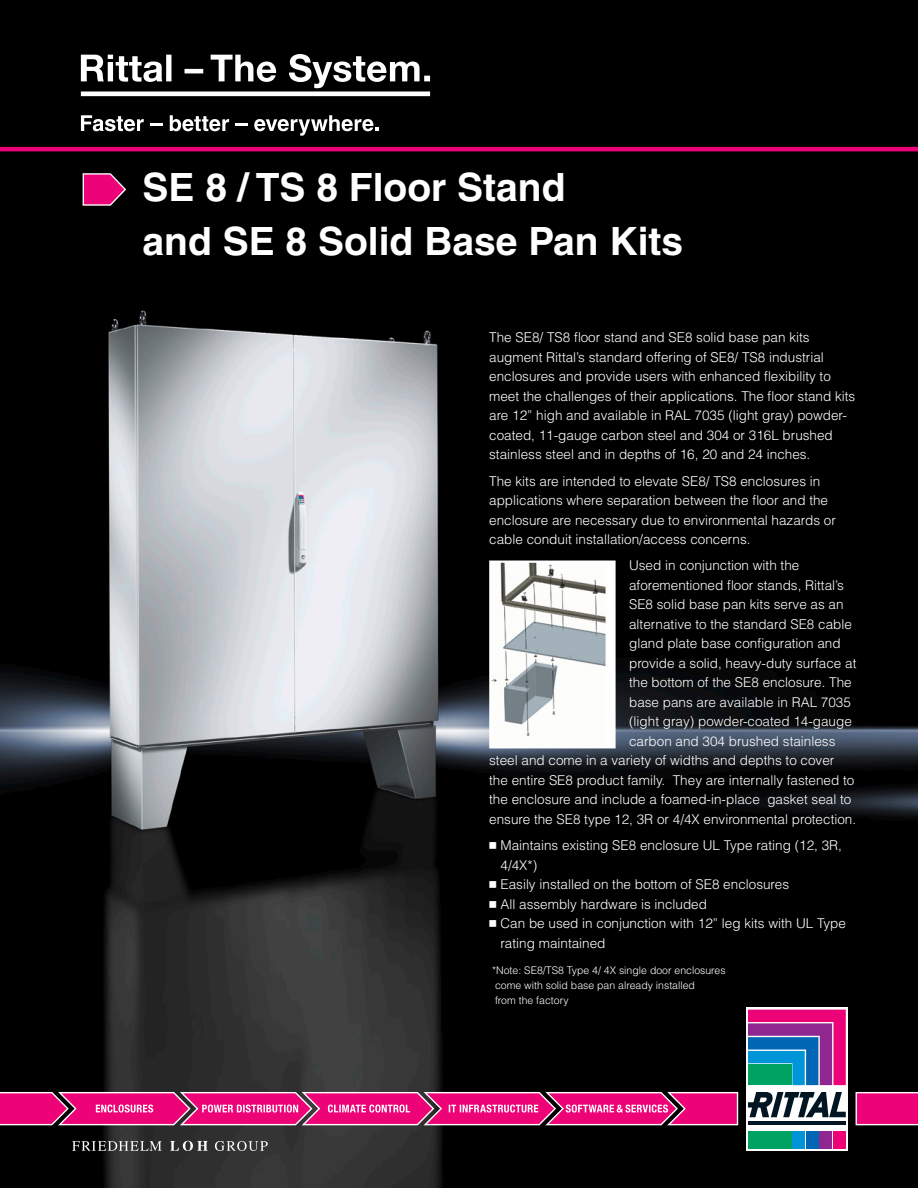
<style>
.page{position:relative;width:918px;height:1188px;background:#fff}
.page>*{position:absolute;margin:0;border:0;box-sizing:border-box;transform-origin:0 0}
.t1{font:700 39px/54px "Helvetica LT Std";color:#fff}
.t2{font:300 13.5px/19.5px "Helvetica LT Std";color:#fff}
.t3{font:300 10.5px/15px "Helvetica LT Std";color:#fff}
.s1{font-family:"Neue Helvetica For Rittal";font-weight:400}
</style>
<div class="page">
<img style="left:0;top:0;width:918px;height:1188px">
<svg style="left:83px;top:173px;width:43px;height:33px"></svg>
<svg style="left:81px;top:54px;width:349px;height:42px"></svg>
<svg style="left:81px;top:115px;width:63px;height:16px"></svg>
<svg style="left:150px;top:124px;width:12px;height:2px"></svg>
<svg style="left:170px;top:115px;width:59px;height:16px"></svg>
<svg style="left:236px;top:124px;width:12px;height:2px"></svg>
<svg style="left:254px;top:115px;width:125px;height:21px"></svg>
<svg style="left:72px;top:1141px;width:196px;height:10px;background:#616161"></svg>
<div style="left:746px;top:1008px;width:102px;height:143px;background:#fff"></div>
<hr style="left:748px;top:1121px;width:98px;height:4px;background:#011622">
<svg style="left:748px;top:1092px;width:98px;height:25px"></svg>
<div style="left:748px;top:1131px;width:43px;height:18px;background:#00a261"></div>
<div style="left:792px;top:1131px;width:13px;height:18px;background:#0095d9"></div>
<div style="left:806px;top:1131px;width:12px;height:18px;background:#0166b3"></div>
<div style="left:820px;top:1131px;width:12px;height:18px;background:#90268f"></div>
<svg style="left:748px;top:1010px;width:98px;height:75px;background:#72569b"></svg>
<div style="left:833px;top:1131px;width:13px;height:18px;background:#ed0277"></div>
<svg style="left:856px;top:1092px;width:62px;height:33px;background:#ee1882"></svg>
<svg style="left:0;top:1092px;width:738px;height:33px;background:#e52d89"></svg>
<hr style="left:0;top:147px;width:918px;height:4px;background:#ed0277">
<img style="left:492px;top:564px;width:121px;height:181px">
<div style="left:489px;top:561px;width:127px;height:187px;border:2px solid #fff"></div>
<p class="t1" style="left:143px;top:160px;width:542px">SE 8 / TS 8 Floor Stand<br>and SE 8 Solid Base Pan Kits</p>
<p class="t2" style="left:489px;top:328px;width:368px">The SE8/ TS8 floor stand and SE8 solid base pan kits augment Rittal’s standard offering of SE8/ TS8 industrial enclosures and provide users with enhanced flexibility to meet the challenges of their applications. The floor stand kits are 12” high and available in RAL 7035 (light gray) powder&shy;coated, 11-gauge carbon steel and 304 or 316L brushed stainless steel and in depths of 16, 20 and 24 inches.</p>
<p class="t2" style="left:489px;top:471px;width:348px">The kits are intended to elevate SE8/ TS8 enclosures in applications where separation between the floor and the enclosure are necessary due to environmental hazards or cable conduit installation/access concerns.</p>
<p class="t2" style="left:629px;top:556px;width:172px">Used in conjunction with the</p>
<p class="t2" style="left:629px;top:575px;width:216px">aforementioned floor stands, Rittal’s</p>
<p class="t2" style="left:629px;top:595px;width:216px">SE8 solid base pan kits serve as an</p>
<p class="t2" style="left:629px;top:614px;width:224px">alternative to the standard SE8 cable</p>
<p class="t2" style="left:629px;top:634px;width:213px">gland plate base configuration and</p>
<p class="t2" style="left:629px;top:653px;width:229px">provide a solid, heavy-duty surface at</p>
<p class="t2" style="left:629px;top:673px;width:224px">the bottom of the SE8 enclosure. The</p>
<p class="t2" style="left:629px;top:692px;width:223px">base pans are available in RAL 7035</p>
<p class="t2" style="left:629px;top:712px;width:224px">(light gray) powder-coated 14-gauge</p>
<p class="t2" style="left:629px;top:731px;width:208px">carbon and 304 brushed stainless</p>
<p class="t2" style="left:489px;top:751px;width:347px">steel and come in a variety of widths and depths to cover</p>
<p class="t2" style="left:489px;top:770px;width:367px">the entire SE8 product family. They are internally fastened to</p>
<p class="t2" style="left:489px;top:790px;width:364px">the enclosure and include a foamed-in-place gasket seal to</p>
<p class="t2" style="left:489px;top:809px;width:368px">ensure the SE8 type 12, 3R or 4/4X environmental protection.</p>
<p class="t2" style="left:500px;top:835px;width:343px;text-indent:-11px"><span class="s1">◾</span> Maintains existing SE8 enclosure UL Type rating (12, 3R,<br>4/4X*)</p>
<p class="t2" style="left:489px;top:874px;width:301px"><span class="s1">◾</span> Easily installed on the bottom of SE8 enclosures</p>
<p class="t2" style="left:489px;top:894px;width:219px"><span class="s1">◾</span> All assembly hardware is included</p>
<p class="t2" style="left:500px;top:913px;width:347px;text-indent:-11px"><span class="s1">◾</span> Can be used in conjunction with 12” leg kits with UL Type rating maintained</p>
<p class="t3" style="left:492px;top:963px;width:235px">*Note: SE8/TS8 Type 4/ 4X single door enclosures come with solid base pan already installed<br>from the factory</p>
</div>
